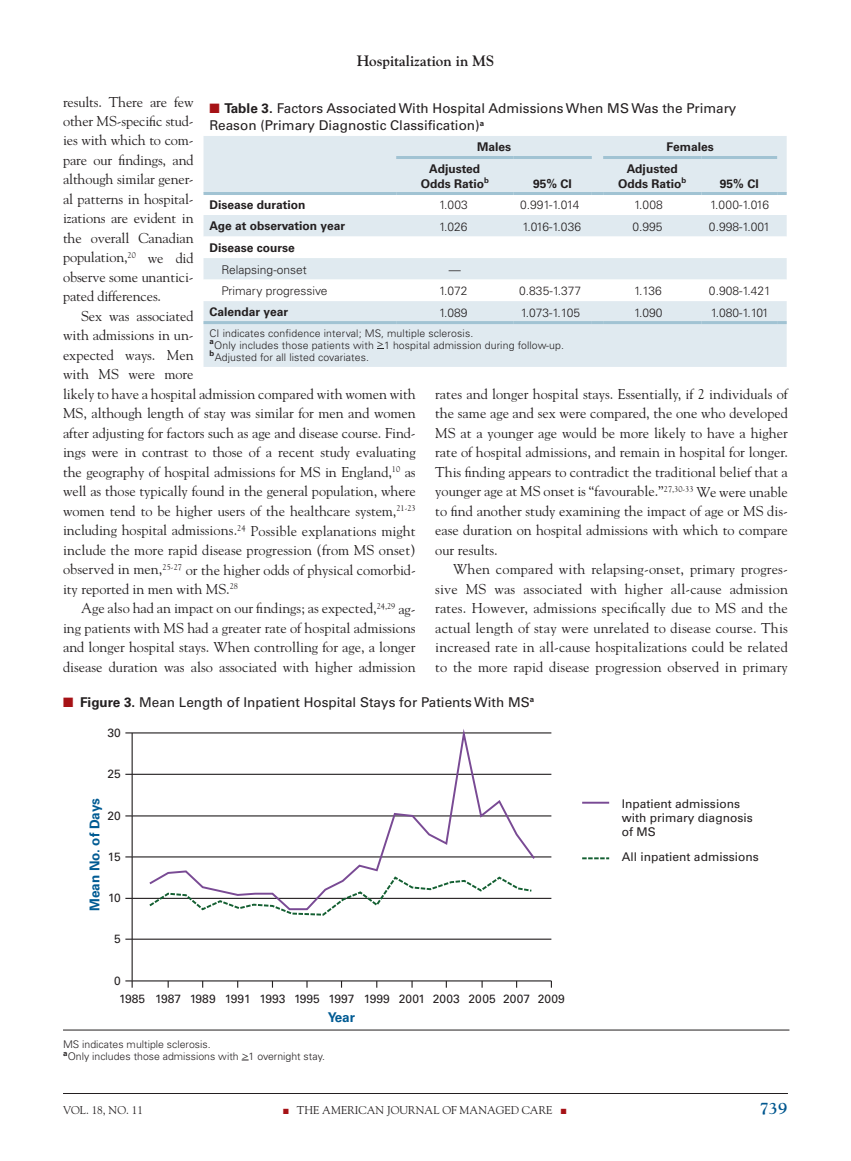
<style>
.page{position:relative;width:851px;height:1161px;background:#fff}
.page>*{position:absolute;margin:0;border:0;box-sizing:border-box;transform-origin:0 0}
.t1{font:700 16.5px "Goudy";color:#00578f}
.t2{font:700 15px "Goudy";color:#231f20}
.t3{font:14.25px/19.5px "Goudy";letter-spacing:-.005em;color:#231f20;text-align:justify}
.t4{font:13.5px/16.5px "Univers";color:#231f20}
.t5{font:700 13.5px "Univers";color:#005b93}
.t6{font:300 12px "Univers";color:#231f20}
.t7{font:12px/14.4px "Univers";color:#231f20}
.t8{font:700 12px/15px "Univers";color:#231f20;text-align:center}
.t9{font:11.25px "Goudy";color:#231f20}
.t10{font:300 10.5px/12px "Univers";letter-spacing:.01em;color:#231f20}
.s1{color:#a61216}
.s2{font-weight:700}
</style>
<div class="page">
<hr style="left:63px;top:1093px;width:725px;height:1px;background:#231f20">
<hr style="left:63px;top:1030px;width:726px;height:1px;background:#231f20">
<div style="left:203px;top:136px;width:583px;height:231px;background:#e0eaf0"></div>
<svg style="left:203px;top:195px;width:583px;height:106px"></svg>
<hr style="left:203px;top:321px;width:193px;height:3px;background:#a1c3d3">
<hr style="left:396px;top:321px;width:117px;height:3px;background:#a1c3d3">
<hr style="left:513px;top:321px;width:78px;height:3px;background:#a1c3d3">
<svg style="left:591px;top:321px;width:12px;height:3px"></svg>
<hr style="left:603px;top:321px;width:98px;height:3px;background:#a1c3d3">
<hr style="left:701px;top:321px;width:76px;height:3px;background:#a1c3d3">
<svg style="left:777px;top:321px;width:9px;height:3px"></svg>
<hr style="left:203px;top:192px;width:193px;height:3px;background:#a1c3d3">
<hr style="left:396px;top:192px;width:117px;height:3px;background:#a1c3d3">
<hr style="left:513px;top:192px;width:78px;height:3px;background:#a1c3d3">
<svg style="left:591px;top:192px;width:12px;height:3px"></svg>
<hr style="left:603px;top:192px;width:98px;height:3px;background:#a1c3d3">
<hr style="left:701px;top:192px;width:76px;height:3px;background:#a1c3d3">
<svg style="left:777px;top:192px;width:9px;height:3px"></svg>
<hr style="left:396px;top:156px;width:117px;height:3px;background:#a1c3d3">
<hr style="left:513px;top:156px;width:78px;height:3px;background:#a1c3d3">
<hr style="left:603px;top:156px;width:98px;height:3px;background:#a1c3d3">
<hr style="left:701px;top:156px;width:76px;height:3px;background:#a1c3d3">
<hr style="left:132px;top:733px;width:1px;height:248px;background:#231f20">
<hr style="left:125px;top:732px;width:426px;height:2px;background:#231f20">
<hr style="left:125px;top:774px;width:426px;height:1px;background:#231f20">
<hr style="left:125px;top:815px;width:426px;height:2px;background:#231f20">
<hr style="left:125px;top:856px;width:426px;height:2px;background:#231f20">
<hr style="left:125px;top:898px;width:426px;height:1px;background:#231f20">
<hr style="left:125px;top:939px;width:426px;height:1px;background:#231f20">
<hr style="left:125px;top:980px;width:426px;height:2px;background:#231f20">
<svg style="left:147px;top:729px;width:390px;height:170px"></svg>
<svg style="left:147px;top:875px;width:386px;height:41px"></svg>
<svg style="left:582px;top:857px;width:27px;height:2px"></svg>
<hr style="left:582px;top:802px;width:27px;height:2px;background:#794a94">
<p class="t2" style="left:356px;top:51px;width:139px">Hospitalization in MS</p>
<p class="t3" style="left:63px;top:92px;width:132px">results. There are few other MS-specific stud&shy;ies with which to com&shy;pare our findings, and although similar gener&shy;al patterns in hospital&shy;izations are evident in the overall Canadian population,<sup>20</sup> we did observe some unantici&shy;pated differences.</p>
<p class="t3" style="left:63px;top:306px;width:354px;text-align:left;text-indent:18px">Sex was associated<br>with admissions in un-<br>expected ways. Men<br>with MS were more<br>likely to have a hospital admission compared with women with MS, although length of stay was similar for men and women after adjusting for factors such as age and disease course. Find&shy;ings were in contrast to those of a recent study evaluating the geography of hospital admissions for MS in England,<sup>10</sup> as well as those typically found in the general population, where women tend to be higher users of the healthcare system,<sup>21-23 </sup>including hospital admissions.<sup>24</sup> Possible explanations might include the more rapid disease progression (from MS onset) observed in men,<sup>25-27</sup> or the higher odds of physical comorbid&shy;ity reported in men with MS.<sup>28</sup></p>
<p class="t3" style="left:63px;top:599px;width:354px;text-indent:18px">Age also had an impact on our findings; as expected,<sup>24,29</sup> ag&shy;ing patients with MS had a greater rate of hospital admissions and longer hospital stays. When controlling for age, a longer disease duration was also associated with higher admission</p>
<p class="t4" style="left:209px;top:101px;width:528px"><span class="s1">■</span> <span class="s2">Table 3.</span> Factors Associated With Hospital Admissions When MS Was the Primary<br>Reason (Primary Diagnostic Classification)<sup>a</sup></p>
<p class="t8" style="left:477px;top:139px;width:36px">Males</p>
<p class="t8" style="left:666px;top:139px;width:49px">Females</p>
<p class="t8" style="left:420px;top:161px;width:70px">Adjusted<br>Odds Ratio<sup>b</sup></p>
<p class="t8" style="left:618px;top:161px;width:70px">Adjusted<br>Odds Ratio<sup>b</sup></p>
<p class="t8" style="left:533px;top:176px;width:40px">95% CI</p>
<p class="t8" style="left:720px;top:176px;width:40px">95% CI</p>
<p class="t8" style="left:209px;top:197px;width:97px">Disease duration</p>
<p class="t6" style="left:439px;top:198px;width:30px">1.003</p>
<p class="t6" style="left:520px;top:198px;width:61px">0.991-1.014</p>
<p class="t6" style="left:634px;top:198px;width:30px">1.008</p>
<p class="t6" style="left:710px;top:198px;width:61px">1.000-1.016</p>
<p class="t8" style="left:209px;top:218px;width:137px">Age at observation year</p>
<p class="t6" style="left:439px;top:219px;width:30px">1.026</p>
<p class="t6" style="left:522px;top:219px;width:60px">1.016-1.036</p>
<p class="t6" style="left:632px;top:219px;width:32px">0.995</p>
<p class="t6" style="left:709px;top:219px;width:63px">0.998-1.001</p>
<p class="t8" style="left:209px;top:240px;width:87px">Disease course</p>
<p class="t6" style="left:221px;top:262px;width:87px">Relapsing-onset</p>
<p class="t6" style="left:448px;top:262px;width:13px">—</p>
<p class="t6" style="left:221px;top:284px;width:108px">Primary progressive</p>
<p class="t6" style="left:439px;top:284px;width:30px">1.072</p>
<p class="t6" style="left:519px;top:284px;width:63px">0.835-1.377</p>
<p class="t6" style="left:634px;top:284px;width:29px">1.136</p>
<p class="t6" style="left:709px;top:284px;width:63px">0.908-1.421</p>
<p class="t8" style="left:209px;top:304px;width:80px">Calendar year</p>
<p class="t6" style="left:439px;top:305px;width:30px">1.089</p>
<p class="t6" style="left:521px;top:305px;width:61px">1.073-1.105</p>
<p class="t6" style="left:634px;top:305px;width:30px">1.090</p>
<p class="t6" style="left:710px;top:305px;width:60px">1.080-1.101</p>
<p class="t10" style="left:209px;top:327px;width:356px">CI indicates confidence interval; MS, multiple sclerosis.<br><sup>a</sup>Only includes those patients with &gt;1 hospital admission during follow-up. <sup>b</sup>Adjusted for all listed covariates.</p>
<p class="t3" style="left:435px;top:384px;width:354px">rates and longer hospital stays. Essentially, if 2 individuals of the same age and sex were compared, the one who developed MS at a younger age would be more likely to have a higher rate of hospital admissions, and remain in hospital for longer.<br>This finding appears to contradict the traditional belief that a younger age at MS onset is “favourable.”<sup>27,30-33</sup> We were unable to find another study examining the impact of age or MS dis&shy;ease duration on hospital admissions with which to compare our results.</p>
<p class="t3" style="left:435px;top:560px;width:354px;text-indent:18px">When compared with relapsing-onset, primary progres&shy;sive MS was associated with higher all-cause admission rates. However, admissions specifically due to MS and the actual length of stay were unrelated to disease course. This increased rate in all-cause hospitalizations could be related to the more rapid disease progression observed in primary</p>
<p class="t4" style="left:63px;top:694px;width:472px"><span class="s1">■</span> <span class="s2">Figure 3.</span> Mean Length of Inpatient Hospital Stays for Patients With MS<sup>a</sup></p>
<p class="t7" style="left:107px;top:726px;width:15px">30</p>
<p class="t7" style="left:107px;top:767px;width:15px">25</p>
<p class="t7" style="left:107px;top:809px;width:15px">20</p>
<p class="t7" style="left:108px;top:850px;width:15px">15</p>
<p class="t7" style="left:108px;top:891px;width:14px">10</p>
<p class="t7" style="left:114px;top:932px;width:8px">5</p>
<p class="t5" style="left:87px;top:911px;width:114px;rotate:-90deg">Mean No. of Days</p>
<p class="t7" style="left:114px;top:974px;width:8px">0</p>
<p class="t7" style="left:119px;top:992px;width:27px">1985</p>
<p class="t7" style="left:155px;top:992px;width:201px">1987 1989 1991 1993 1995 1997</p>
<p class="t5" style="left:328px;top:1009px;width:29px">Year</p>
<p class="t10" style="left:63px;top:1039px;width:263px">MS indicates multiple sclerosis.<br><sup>a</sup>Only includes those admissions with &gt;1 overnight stay.</p>
<p class="t7" style="left:364px;top:992px;width:203px">1999 2001 2003 2005 2007 2009</p>
<p class="t7" style="left:622px;top:796px;width:132px">Inpatient admissions with primary diagnosis of MS</p>
<p class="t7" style="left:622px;top:849px;width:138px">All inpatient admissions</p>
<p class="t9" style="left:63px;top:1103px;width:81px">VOL. 18, NO. 11</p>
<p class="t9" style="left:283px;top:1103px;width:285px"><span class="s1">■</span> THE AMERICAN JOURNAL OF MANAGED CARE <span class="s1">■</span></p>
<p class="t1" style="left:759px;top:1098px;width:29px">739</p>
</div>
